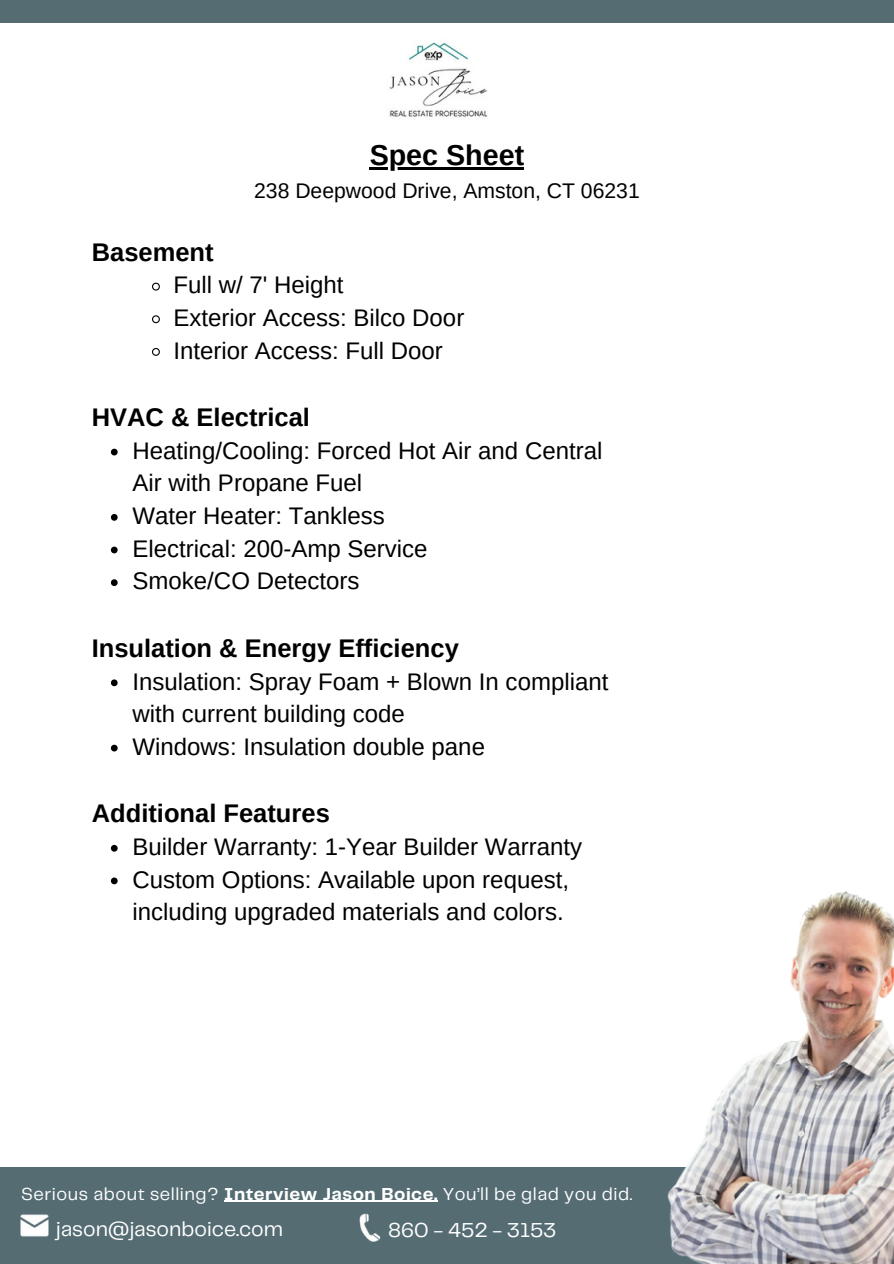
<style>
.page{position:relative;width:894px;height:1264px;background:#fff}
.page>*{position:absolute;margin:0;border:0;box-sizing:border-box;transform-origin:0 0}
.t1{font:700 28.65px "Arimo";color:#000}
.t2{font:700 25.5px "Arimo";color:#000}
.t3{font:24px/32.7px "Arimo";color:#000}
.t4{font:21.15px "Arimo";color:#000}
.t5{font:21px "Telegraf";color:#fff}
.t6{font:18px "Telegraf";letter-spacing:.03em;color:#fff}
.s1{font-weight:700}
</style>
<div class="page">
<img style="left:389px;top:42px;width:99px;height:75px">
<div style="left:0;top:0;width:893px;height:23px;background:#556c73"></div>
<div style="left:0;top:1167px;width:893px;height:96px;background:#556c73"></div>
<img style="left:667px;top:891px;width:226px;height:372px">
<hr style="left:224px;top:1200px;width:214px;height:1px;background:#fff">
<img style="left:20px;top:1214px;width:29px;height:23px">
<img style="left:359px;top:1213px;width:22px;height:29px">
<hr style="left:369px;top:167px;width:155px;height:3px;background:#000">
<svg style="left:152px;top:282px;width:8px;height:9px"></svg>
<svg style="left:152px;top:315px;width:8px;height:9px"></svg>
<svg style="left:152px;top:348px;width:8px;height:8px"></svg>
<svg style="left:111px;top:448px;width:7px;height:7px"></svg>
<svg style="left:111px;top:514px;width:7px;height:6px"></svg>
<svg style="left:111px;top:546px;width:7px;height:7px"></svg>
<svg style="left:111px;top:579px;width:7px;height:7px"></svg>
<svg style="left:111px;top:679px;width:7px;height:7px"></svg>
<svg style="left:111px;top:744px;width:7px;height:7px"></svg>
<svg style="left:111px;top:844px;width:7px;height:7px"></svg>
<svg style="left:111px;top:877px;width:7px;height:7px"></svg>
<p class="t1" style="left:369px;top:139px;width:156px">Spec Sheet</p>
<p class="t4" style="left:254px;top:179px;width:387px">238 Deepwood Drive, Amston, CT 06231</p>
<p class="t2" style="left:92px;top:238px;width:123px">Basement</p>
<p class="t3" style="left:173px;top:269px;width:171px">Full w/ 7' Height</p>
<h1 class="t3" style="left:173px;top:301px;width:292px">Exterior Access: Bilco Door</h1>
<p class="t3" style="left:173px;top:334px;width:271px">Interior Access: Full Door</p>
<p class="t2" style="left:92px;top:403px;width:220px">HVAC &amp; Electrical</p>
<p class="t3" style="left:132px;top:434px;width:471px">Heating/Cooling: Forced Hot Air and Central<br>Air with Propane Fuel</p>
<p class="t3" style="left:132px;top:499px;width:254px">Water Heater: Tankless</p>
<h1 class="t3" style="left:132px;top:532px;width:296px">Electrical: 200-Amp Service</h1>
<p class="t3" style="left:132px;top:564px;width:228px">Smoke/CO Detectors</p>
<p class="t2" style="left:92px;top:634px;width:368px">Insulation &amp; Energy Efficiency</p>
<h1 class="t3" style="left:132px;top:665px;width:477px">Insulation: Spray Foam + Blown In compliant with current building code</h1>
<p class="t3" style="left:132px;top:730px;width:354px">Windows: Insulation double pane</p>
<p class="t2" style="left:92px;top:799px;width:239px">Additional Features</p>
<p class="t3" style="left:132px;top:830px;width:451px">Builder Warranty: 1-Year Builder Warranty</p>
<p class="t3" style="left:132px;top:863px;width:438px">Custom Options: Available upon request, including upgraded materials and colors.</p>
<h1 class="t6" style="left:21px;top:1186px;width:612px">Serious about selling? <span class="s1">Interview Jason Boice.</span> You’ll be glad you did.</h1>
<p class="t5" style="left:56px;top:1219px;width:228px">jason@jasonboice.com</p>
<h3 class="t5" style="left:388px;top:1220px;width:170px">860 - 452 - 3153</h3>
</div>
